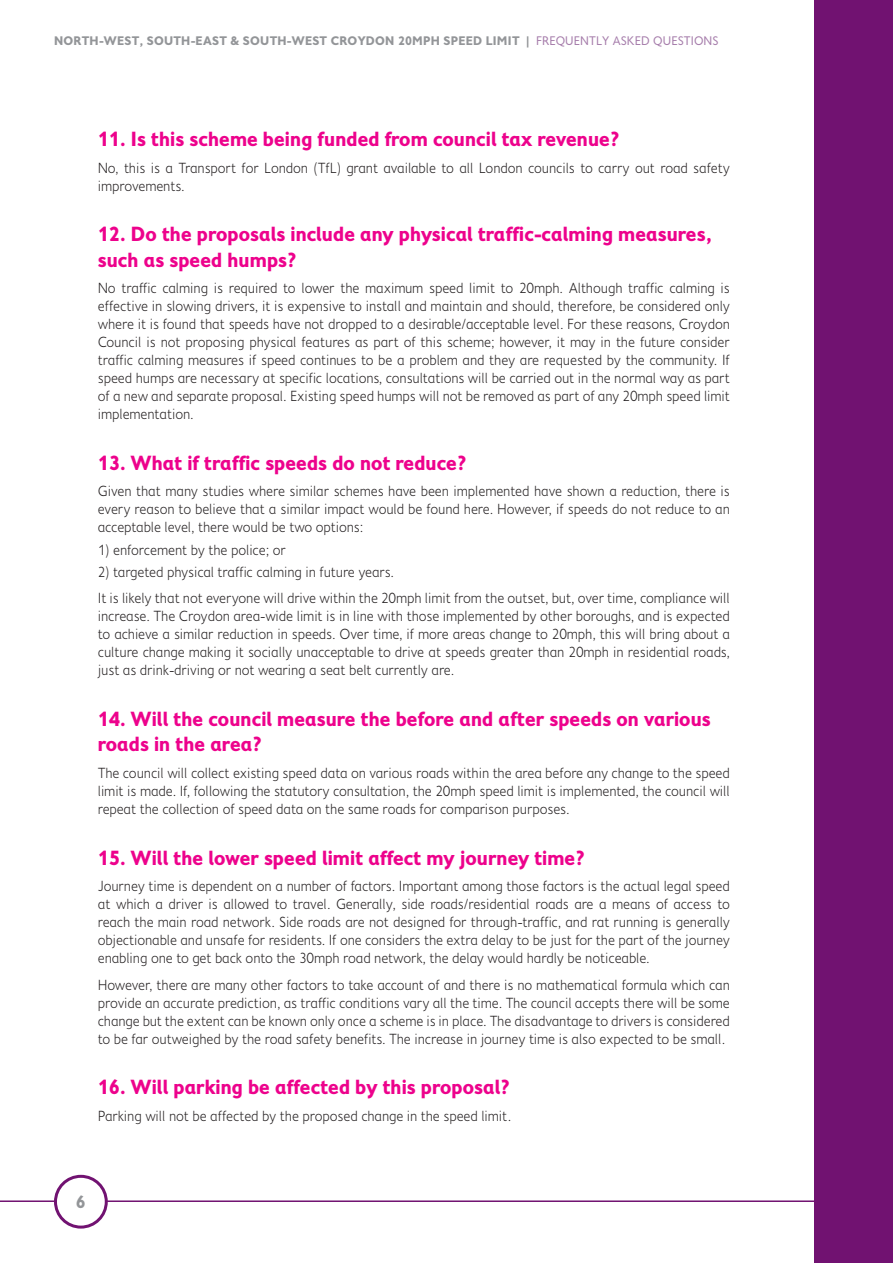
<style>
.page{position:relative;width:893px;height:1263px;background:#fff}
.page>*{position:absolute;margin:0;border:0;box-sizing:border-box;transform-origin:0 0}
.t1{font:700 21px/25.2px "Fiendstar";letter-spacing:-.01em;color:#ed028c}
.t2{font:700 18px "Fiendstar";color:#939598}
.t3{font:300 15px/18px "Fiendstar";letter-spacing:-.01em;color:#231f20;text-align:justify}
.t4{font:700 12.75px "Fiendstar";color:#939598}
.s1{font-weight:400;color:#a67dab}
</style>
<div class="page">
<hr style="left:0;top:1200px;width:893px;height:2px;background:#711271">
<div style="left:55px;top:1176px;width:51px;height:51px;background:#fff;border-radius:50%"></div>
<div style="left:54px;top:1175px;width:54px;height:53px;border:3px solid #711271;border-radius:50%"></div>
<div style="left:814px;top:0;width:79px;height:1263px;background:#711271"></div>
<p class="t4" style="left:54px;top:33px;width:666px">NORTH-WEST, SOUTH-EAST &amp; SOUTH-WEST CROYDON 20MPH SPEED LIMIT | <span class="s1">FREQUENTLY ASKED QUESTIONS</span></p>
<p class="t1" style="left:98px;top:126px;width:523px">11. Is this scheme being funded from council tax revenue?</p>
<p class="t3" style="left:98px;top:159px;width:634px">No, this is a Transport for London (TfL) grant available to all London councils to carry out road safety improvements.</p>
<p class="t1" style="left:98px;top:221px;width:616px">12. Do the proposals include any physical traffic-calming measures, such as speed humps?</p>
<p class="t3" style="left:98px;top:279px;width:634px">No traffic calming is required to lower the maximum speed limit to 20mph. Although traffic calming is effective in slowing drivers, it is expensive to install and maintain and should, therefore, be considered only where it is found that speeds have not dropped to a desirable/acceptable level. For these reasons, Croydon Council is not proposing physical features as part of this scheme; however, it may in the future consider traffic calming measures if speed continues to be a problem and they are requested by the community. If speed humps are necessary at specific locations, consultations will be carried out in the normal way as part of a new and separate proposal. Existing speed humps will not be removed as part of any 20mph speed limit implementation.</p>
<p class="t1" style="left:98px;top:450px;width:370px">13. What if traffic speeds do not reduce?</p>
<p class="t3" style="left:98px;top:482px;width:634px">Given that many studies where similar schemes have been implemented have shown a reduction, there is every reason to believe that a similar impact would be found here. However, if speeds do not reduce to an acceptable level, there would be two options:</p>
<p class="t3" style="left:98px;top:541px;width:190px">1) enforcement by the police; or</p>
<p class="t3" style="left:98px;top:563px;width:298px">2) targeted physical traffic calming in future years.</p>
<p class="t3" style="left:98px;top:589px;width:634px">It is likely that not everyone will drive within the 20mph limit from the outset, but, over time, compliance will increase. The Croydon area-wide limit is in line with those implemented by other boroughs, and is expected to achieve a similar reduction in speeds. Over time, if more areas change to 20mph, this will bring about a culture change making it socially unacceptable to drive at speeds greater than 20mph in residential roads, just as drink-driving or not wearing a seat belt currently are.</p>
<p class="t1" style="left:98px;top:706px;width:615px">14. Will the council measure the before and after speeds on various roads in the area?</p>
<p class="t3" style="left:98px;top:764px;width:634px">The council will collect existing speed data on various roads within the area before any change to the speed limit is made. If, following the statutory consultation, the 20mph speed limit is implemented, the council will repeat the collection of speed data on the same roads for comparison purposes.</p>
<p class="t1" style="left:98px;top:845px;width:488px">15. Will the lower speed limit affect my journey time?</p>
<p class="t3" style="left:98px;top:877px;width:634px">Journey time is dependent on a number of factors. Important among those factors is the actual legal speed at which a driver is allowed to travel. Generally, side roads/residential roads are a means of access to reach the main road network. Side roads are not designed for through-traffic, and rat running is generally objectionable and unsafe for residents. If one considers the extra delay to be just for the part of the journey enabling one to get back onto the 30mph road network, the delay would hardly be noticeable.</p>
<p class="t3" style="left:98px;top:976px;width:634px">However, there are many other factors to take account of and there is no mathematical formula which can provide an accurate prediction, as traffic conditions vary all the time. The council accepts there will be some change but the extent can be known only once a scheme is in place. The disadvantage to drivers is considered to be far outweighed by the road safety benefits. The increase in journey time is also expected to be small.</p>
<p class="t1" style="left:98px;top:1074px;width:413px">16. Will parking be affected by this proposal?</p>
<p class="t3" style="left:98px;top:1107px;width:415px">Parking will not be affected by the proposed change in the speed limit.</p>
<p class="t2" style="left:76px;top:1192px;width:11px">6</p>
</div>
